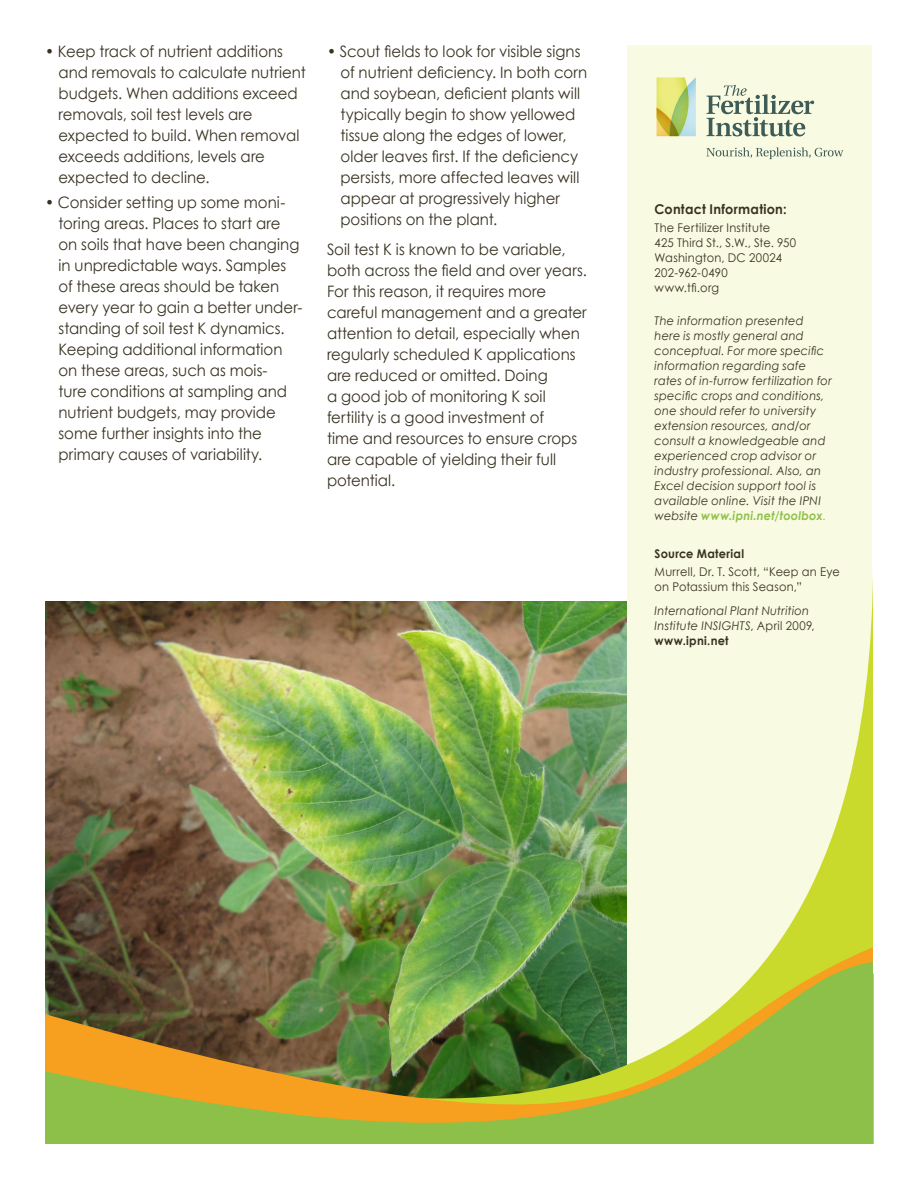
<style>
.page{position:relative;width:918px;height:1188px;background:#fff}
.page>*{position:absolute;margin:0;border:0;box-sizing:border-box;transform-origin:0 0}
.body_bullets{font:15.75px/21px "Century Gothic";color:#383221;scale:.95 1}
.body{font:15.75px/21px "Century Gothic";color:#383221;scale:.95 1}
.subhead{font:700 13.5px "Century Gothic";letter-spacing:.02em;color:#383221;scale:.95 1}
.disclaimer{font:italic 12px/15px "Century Gothic";letter-spacing:.02em;color:#383221;scale:.95 1}
.disclaimer-2{font:12px/15px "Century Gothic";letter-spacing:.025em;color:#383221;scale:.95 1}
.subhead-2{font:700 12px "Century Gothic";letter-spacing:.025em;color:#383221;scale:.95 1}
.s1{font-weight:700;color:#8ec14a}
.s2{color:#8ec14a}
.s3{font-style:normal}
.s4{font-weight:700;font-style:normal}
</style>
<div class="page">
<div style="left:628px;top:45px;width:244px;height:1055px;background:#f9fae2"></div>
<img style="left:45px;top:561px;width:828px;height:386px">
<svg style="left:45px;top:947px;width:828px;height:15px"></svg>
<img style="left:45px;top:962px;width:828px;height:182px">
<svg style="left:657px;top:77px;width:39px;height:59px;background:#c9d482"></svg>
<svg style="left:706px;top:147px;width:137px;height:12px"></svg>
<svg style="left:707px;top:85px;width:107px;height:51px"></svg>
<p class="body_bullets" style="left:58px;top:40px;width:262px;text-indent:-14px">• Keep track of nutrient additions and removals to calculate nutrient budgets. When additions exceed removals, soil test levels are expected to build. When removal exceeds additions, levels are expected to decline.</p>
<p class="body_bullets" style="left:58px;top:192px;width:258px;text-indent:-14px">• Consider setting up some moni&shy;toring areas. Places to start are on soils that have been changing in unpredictable ways. Samples of these areas should be taken every year to gain a better under&shy;standing of soil test K dynamics.<br>Keeping additional information on these areas, such as mois-<br>ture conditions at sampling and nutrient budgets, may provide some further insights into the primary causes of variability.</p>
<p class="body_bullets" style="left:340px;top:40px;width:261px;text-indent:-14px">• Scout fields to look for visible signs of nutrient deficiency. In both corn and soybean, deficient plants will typically begin to show yellowed tissue along the edges of lower, older leaves first. If the deficiency persists, more affected leaves will appear at progressively higher positions on the plant.</p>
<p class="body" style="left:327px;top:238px;width:275px">Soil test K is known to be variable, both across the field and over years.<br>For this reason, it requires more careful management and a greater attention to detail, especially when regularly scheduled K applications are reduced or omitted. Doing<br>a good job of monitoring K soil fertility is a good investment of<br>time and resources to ensure crops are capable of yielding their full potential.</p>
<p class="subhead" style="left:655px;top:201px;width:141px">Contact Information:</p>
<p class="disclaimer-2" style="left:655px;top:220px;width:123px">The Fertilizer Institute</p>
<p class="disclaimer-2" style="left:655px;top:235px;width:151px">425 Third St., S.W., Ste. 950</p>
<p class="disclaimer-2" style="left:655px;top:250px;width:136px">Washington, DC 20024</p>
<p class="disclaimer-2" style="left:655px;top:265px;width:79px">202-962-0490</p>
<p class="disclaimer-2" style="left:655px;top:280px;width:69px">www.tfi.org</p>
<p class="disclaimer" style="left:655px;top:313px;width:188px">The information presented here is mostly general and conceptual. For more specific information regarding safe rates of in-furrow fertilization for specific crops and conditions, one should refer to university extension resources, and/or consult a knowledgeable and experienced crop advisor or industry professional. Also, an<br>Excel decision support tool is available online. Visit the IPNI website <span class="s1">www.ipni.net/toolbox</span><span class="s2">.</span></p>
<p class="subhead-2" style="left:655px;top:546px;width:96px">Source Material</p>
<p class="disclaimer-2" style="left:655px;top:564px;width:197px">Murrell, Dr. T. Scott, “Keep an Eye on Potassium this Season,”</p>
<p class="disclaimer" style="left:655px;top:603px;width:170px">International Plant Nutrition<br>Institute INSIGHTS<span class="s3">, April 2009, </span><span class="s4">www.ipni.net</span></p>
</div>
